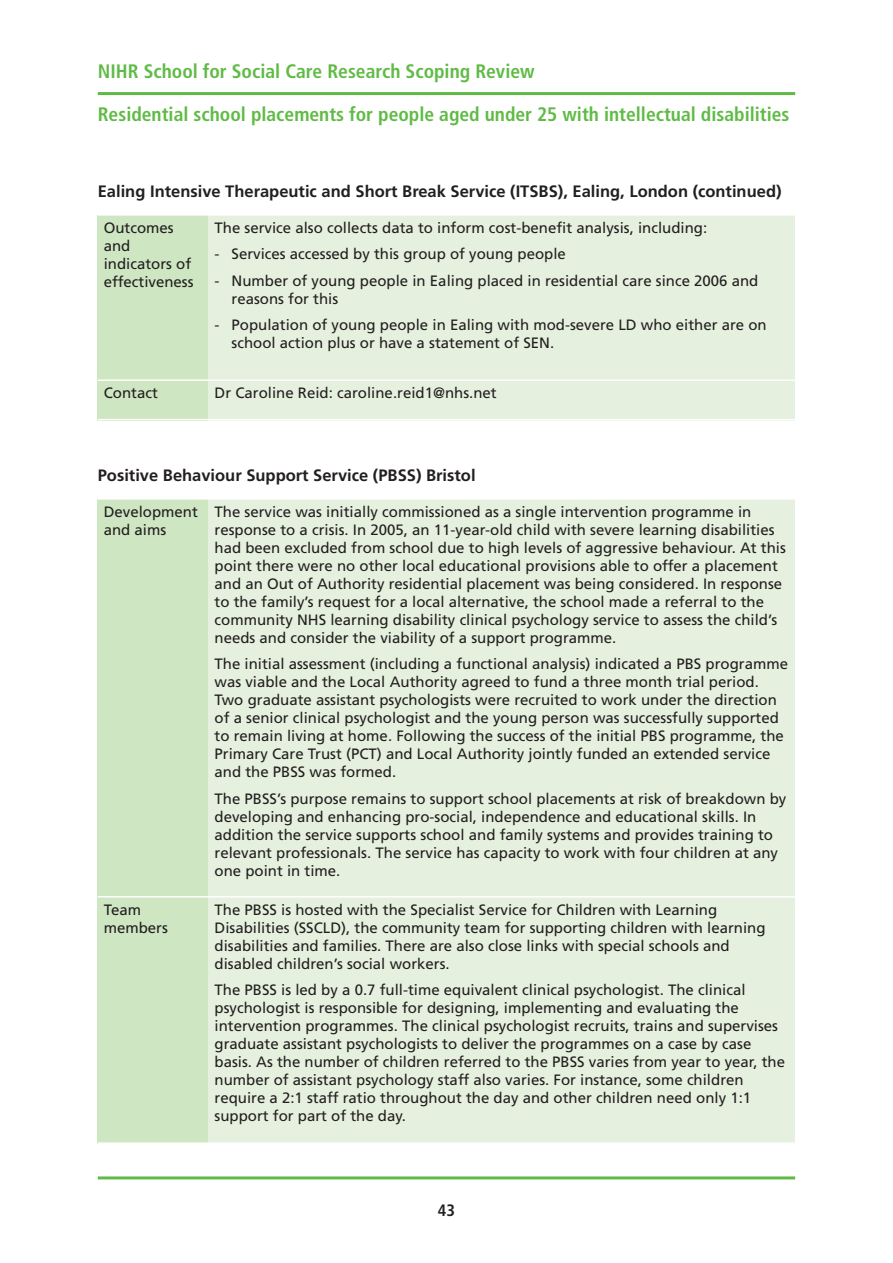
<style>
.page{position:relative;width:893px;height:1263px;background:#fff}
.page>*{position:absolute;margin:0;border:0;box-sizing:border-box;transform-origin:0 0}
.t1{font:700 condensed 19.5px/42.5px "Frutiger";color:#60bb46}
.t2{font:700 16.5px "Frutiger";color:#231f20}
.t3{font:700 condensed 16.5px "Frutiger";color:#231f20}
.t4{font:15px/18px "Frutiger";color:#231f20}
</style>
<div class="page">
<hr style="left:98px;top:92px;width:697px;height:3px;background:#60bb46">
<hr style="left:98px;top:1176px;width:697px;height:3px;background:#60bb46">
<div style="left:98px;top:215px;width:111px;height:165px;background:#cee6c1"></div>
<div style="left:209px;top:215px;width:586px;height:165px;background:#e5f1de"></div>
<div style="left:98px;top:380px;width:111px;height:40px;background:#cee6c1"></div>
<div style="left:209px;top:380px;width:586px;height:40px;background:#e5f1de"></div>
<hr style="left:98px;top:214px;width:697px;height:2px;background:#fff">
<hr style="left:98px;top:379px;width:697px;height:2px;background:#fff">
<hr style="left:98px;top:419px;width:697px;height:1px;background:#fff">
<div style="left:98px;top:499px;width:111px;height:398px;background:#cee6c1"></div>
<div style="left:209px;top:499px;width:586px;height:398px;background:#e5f1de"></div>
<div style="left:98px;top:897px;width:111px;height:247px;background:#cee6c1"></div>
<div style="left:209px;top:897px;width:586px;height:247px;background:#e5f1de"></div>
<hr style="left:98px;top:498px;width:697px;height:2px;background:#fff">
<hr style="left:98px;top:896px;width:697px;height:1px;background:#fff">
<hr style="left:98px;top:1142px;width:697px;height:2px;background:#fff">
<h1 class="t1" style="left:98px;top:52px;width:693px">NIHR School for Social Care Research Scoping Review<br>Residential school placements for people aged under 25 with intellectual disabilities</h1>
<p class="t2" style="left:98px;top:184px;width:685px">Ealing Intensive Therapeutic and Short Break Service (ITSBS), Ealing, London (continued)</p>
<p class="t4" style="left:104px;top:220px;width:91px">Outcomes and indicators of effectiveness</p>
<p class="t4" style="left:215px;top:220px;width:494px">The service also collects data to inform cost-benefit analysis, including:</p>
<p class="t4" style="left:215px;top:246px;width:353px">- Services accessed by this group of young people</p>
<p class="t4" style="left:232px;top:273px;width:528px;text-indent:-17px">- Number of young people in Ealing placed in residential care since 2006 and reasons for this</p>
<p class="t4" style="left:232px;top:317px;width:537px;text-indent:-17px">- Population of young people in Ealing with mod-severe LD who either are on school action plus or have a statement of SEN.</p>
<p class="t4" style="left:104px;top:385px;width:56px">Contact</p>
<p class="t4" style="left:215px;top:385px;width:284px">Dr Caroline Reid: caroline.reid1@nhs.net</p>
<p class="t2" style="left:98px;top:468px;width:379px">Positive Behaviour Support Service (PBSS) Bristol</p>
<p class="t4" style="left:104px;top:504px;width:96px">Development and aims</p>
<p class="t4" style="left:215px;top:504px;width:573px">The service was initially commissioned as a single intervention programme in response to a crisis. In 2005, an 11-year-old child with severe learning disabilities had been excluded from school due to high levels of aggressive behaviour. At this point there were no other local educational provisions able to offer a placement and an Out of Authority residential placement was being considered. In response to the family’s request for a local alternative, the school made a referral to the community NHS learning disability clinical psychology service to assess the child’s needs and consider the viability of a support programme.</p>
<p class="t4" style="left:215px;top:656px;width:575px">The initial assessment (including a functional analysis) indicated a PBS programme was viable and the Local Authority agreed to fund a three month trial period.<br>Two graduate assistant psychologists were recruited to work under the direction of a senior clinical psychologist and the young person was successfully supported to remain living at home. Following the success of the initial PBS programme, the Primary Care Trust (PCT) and Local Authority jointly funded an extended service and the PBSS was formed.</p>
<p class="t4" style="left:215px;top:791px;width:573px">The PBSS’s purpose remains to support school placements at risk of breakdown by developing and enhancing pro-social, independence and educational skills. In addition the service supports school and family systems and provides training to relevant professionals. The service has capacity to work with four children at any one point in time.</p>
<p class="t4" style="left:104px;top:902px;width:66px">Team members</p>
<p class="t4" style="left:215px;top:902px;width:552px">The PBSS is hosted with the Specialist Service for Children with Learning Disabilities (SSCLD), the community team for supporting children with learning disabilities and families. There are also close links with special schools and disabled children’s social workers.</p>
<p class="t4" style="left:215px;top:982px;width:572px">The PBSS is led by a 0.7 full-time equivalent clinical psychologist. The clinical psychologist is responsible for designing, implementing and evaluating the intervention programmes. The clinical psychologist recruits, trains and supervises graduate assistant psychologists to deliver the programmes on a case by case basis. As the number of children referred to the PBSS varies from year to year, the number of assistant psychology staff also varies. For instance, some children require a 2:1 staff ratio throughout the day and other children need only 1:1 support for part of the day.</p>
<p class="t3" style="left:438px;top:1203px;width:19px">43</p>
</div>
